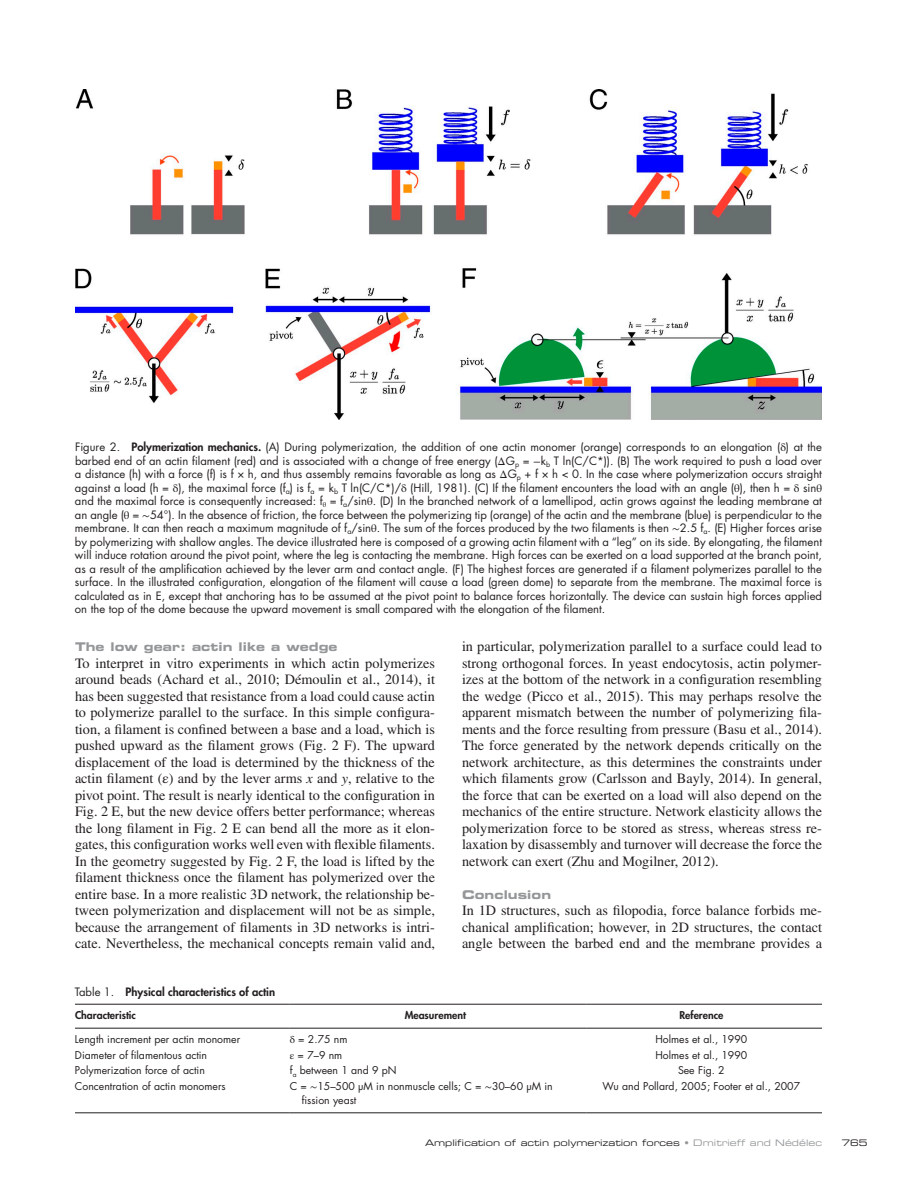
<style>
.page{position:relative;width:918px;height:1188px;background:#fff}
.page>*{position:absolute;margin:0;border:0;box-sizing:border-box;transform-origin:0 0}
.t1{font:14.25px/16.5px "Times LT Std";color:#231f20;text-align:justify}
.t2{font:12px "Eurostile LT Std Bold Ex 2";letter-spacing:.005em;color:#949698}
.t3{font:11.25px/13.5px "Futura Std";color:#231f20;text-align:justify}
.t4{font:800 11.25px "Futura Std";color:#231f20}
.t5{font:10.5px/13.5px "Futura Std";color:#231f20}
.t6{font:800 10.5px "Futura Std";color:#231f20}
.t7{font:9px "Eurostile LT Std Ex 2";color:#231f20}
.s1{font-weight:800}
.s2{font-family:"STIX General"}
.s3{font-style:italic}
.s4{font-weight:400}
.s5{color:#949698}
</style>
<div class="page">
<img style="left:75px;top:90px;width:747px;height:330px">
<hr style="left:75px;top:1004px;width:215px;height:1px;background:#231f20">
<hr style="left:75px;top:1028px;width:215px;height:1px;background:#231f20">
<hr style="left:290px;top:1004px;width:297px;height:1px;background:#231f20">
<hr style="left:290px;top:1028px;width:297px;height:1px;background:#231f20">
<hr style="left:587px;top:1004px;width:235px;height:1px;background:#231f20">
<hr style="left:587px;top:1028px;width:235px;height:1px;background:#231f20">
<hr style="left:75px;top:1113px;width:215px;height:1px;background:#231f20">
<hr style="left:290px;top:1113px;width:297px;height:1px;background:#231f20">
<hr style="left:587px;top:1113px;width:235px;height:1px;background:#231f20">
<p class="t3" style="left:75px;top:440px;width:749px">Figure 2. <span class="s1">Polymerization mechanics.</span> (A) During polymerization, the addition of one actin monomer (orange) corresponds to an elongation (<span class="s2">δ</span>) at the barbed end of an actin filament (red) and is associated with a change of free energy (<span class="s2">Δ</span>G<sub>p</sub> = <span class="s2">−</span>k<sub>b</sub> T ln(C/C*)). (B) The work required to push a load over a distance (h) with a force (f) is f × h, and thus assembly remains favorable as long as <span class="s2">Δ</span>G<sub>p</sub> + f × h &lt; 0. In the case where polymerization occurs straight against a load (h = <span class="s2">δ</span>), the maximal force (f<sub>a</sub>) is f<sub>a</sub> = k<sub>b</sub> T ln(C/C*)/<span class="s2">δ</span> (Hill, 1981). (C) If the filament encounters the load with an angle (<span class="s2">θ</span>), then h = <span class="s2">δ</span> sin<span class="s2">θ </span>and the maximal force is consequently increased: f<sub>θ</sub> = f<sub>a</sub>/sin<span class="s2">θ</span>. (D) In the branched network of a lamellipod, actin grows against the leading membrane at an angle (<span class="s2">θ</span> = <span class="s2">∼</span>54°). In the absence of friction, the force between the polymerizing tip (orange) of the actin and the membrane (blue) is perpendicular to the membrane. It can then reach a maximum magnitude of f<sub>a</sub>/sin<span class="s2">θ</span>. The sum of the forces produced by the two filaments is then <span class="s2">∼</span>2.5 f<sub>a</sub>. (E) Higher forces arise by polymerizing with shallow angles. The device illustrated here is composed of a growing actin filament with a “leg” on its side. By elongating, the filament will induce rotation around the pivot point, where the leg is contacting the membrane. High forces can be exerted on a load supported at the branch point, as a result of the amplification achieved by the lever arm and contact angle. (F) The highest forces are generated if a filament polymerizes parallel to the surface. In the illustrated configuration, elongation of the filament will cause a load (green dome) to separate from the membrane. The maximal force is calculated as in E, except that anchoring has to be assumed at the pivot point to balance forces horizontally. The device can sustain high forces applied on the top of the dome because the upward movement is small compared with the elongation of the filament.</p>
<p class="t2" style="left:75px;top:638px;width:264px">The low gear: actin like a wedge</p>
<p class="t1" style="left:75px;top:654px;width:362px">To interpret in vitro experiments in which actin polymerizes around beads (Achard et al., 2010; Démoulin et al., 2014), it has been suggested that resistance from a load could cause actin to polymerize parallel to the surface. In this simple configura&shy;tion, a filament is confined between a base and a load, which is pushed upward as the filament grows (Fig. 2 F). The upward displacement of the load is determined by the thickness of the actin filament (<span class="s2">ε</span>) and by the lever arms <span class="s3">x</span> and <span class="s3">y</span>, relative to the pivot point. The result is nearly identical to the configuration in Fig. 2 E, but the new device offers better performance; whereas the long filament in Fig. 2 E can bend all the more as it elon&shy;gates, this configuration works well even with flexible filaments.<br>In the geometry suggested by Fig. 2 F, the load is lifted by the filament thickness once the filament has polymerized over the entire base. In a more realistic 3D network, the relationship be&shy;tween polymerization and displacement will not be as simple, because the arrangement of filaments in 3D networks is intri&shy;cate. Nevertheless, the mechanical concepts remain valid and,</p>
<p class="t1" style="left:462px;top:638px;width:362px">in particular, polymerization parallel to a surface could lead to strong orthogonal forces. In yeast endocytosis, actin polymer&shy;izes at the bottom of the network in a configuration resembling the wedge (Picco et al., 2015). This may perhaps resolve the apparent mismatch between the number of polymerizing fila&shy;ments and the force resulting from pressure (Basu et al., 2014).<br>The force generated by the network depends critically on the network architecture, as this determines the constraints under which filaments grow (Carlsson and Bayly, 2014). In general, the force that can be exerted on a load will also depend on the mechanics of the entire structure. Network elasticity allows the polymerization force to be stored as stress, whereas stress re&shy;laxation by disassembly and turnover will decrease the force the network can exert (Zhu and Mogilner, 2012).</p>
<p class="t2" style="left:462px;top:886px;width:91px">Conclusion</p>
<p class="t1" style="left:462px;top:902px;width:362px">In 1D structures, such as filopodia, force balance forbids me&shy;chanical amplification; however, in 2D structures, the contact angle between the barbed end and the membrane provides a</p>
<p class="t4" style="left:75px;top:984px;width:202px"><span class="s4">Table 1.</span> Physical characteristics of actin</p>
<p class="t6" style="left:75px;top:1009px;width:63px">Characteristic</p>
<p class="t6" style="left:405px;top:1009px;width:63px">Measurement</p>
<p class="t6" style="left:679px;top:1009px;width:46px">Reference</p>
<p class="t5" style="left:75px;top:1032px;width:167px">Length increment per actin monomer</p>
<p class="t5" style="left:290px;top:1032px;width:59px"><span class="s2">δ</span> = 2.75 nm</p>
<p class="t5" style="left:655px;top:1032px;width:93px">Holmes et al., 1990</p>
<p class="t5" style="left:75px;top:1048px;width:134px">Diameter of filamentous actin</p>
<p class="t5" style="left:290px;top:1048px;width:54px"><span class="s2">ε</span> = 7–9 nm</p>
<p class="t5" style="left:655px;top:1048px;width:93px">Holmes et al., 1990</p>
<p class="t5" style="left:75px;top:1064px;width:131px">Polymerization force of actin</p>
<p class="t5" style="left:290px;top:1064px;width:108px">f<sub>a</sub> between 1 and 9 pN</p>
<p class="t5" style="left:678px;top:1064px;width:48px">See Fig. 2</p>
<p class="t5" style="left:75px;top:1080px;width:152px">Concentration of actin monomers</p>
<p class="t5" style="left:302px;top:1080px;width:252px;text-indent:-12px">C = <span class="s2">∼</span>15–500 µM in nonmuscle cells; C = <span class="s2">∼</span>30–60 µM in fission yeast</p>
<p class="t5" style="left:603px;top:1080px;width:199px">Wu and Pollard, 2005; Footer et al., 2007</p>
<p class="t7" style="left:425px;top:1136px;width:398px">Amplification of actin polymerization forces <span class="s5">• Dmitrieff and Nédélec</span></p>
<p class="t7" style="left:841px;top:1136px;width:28px">765</p>
</div>
